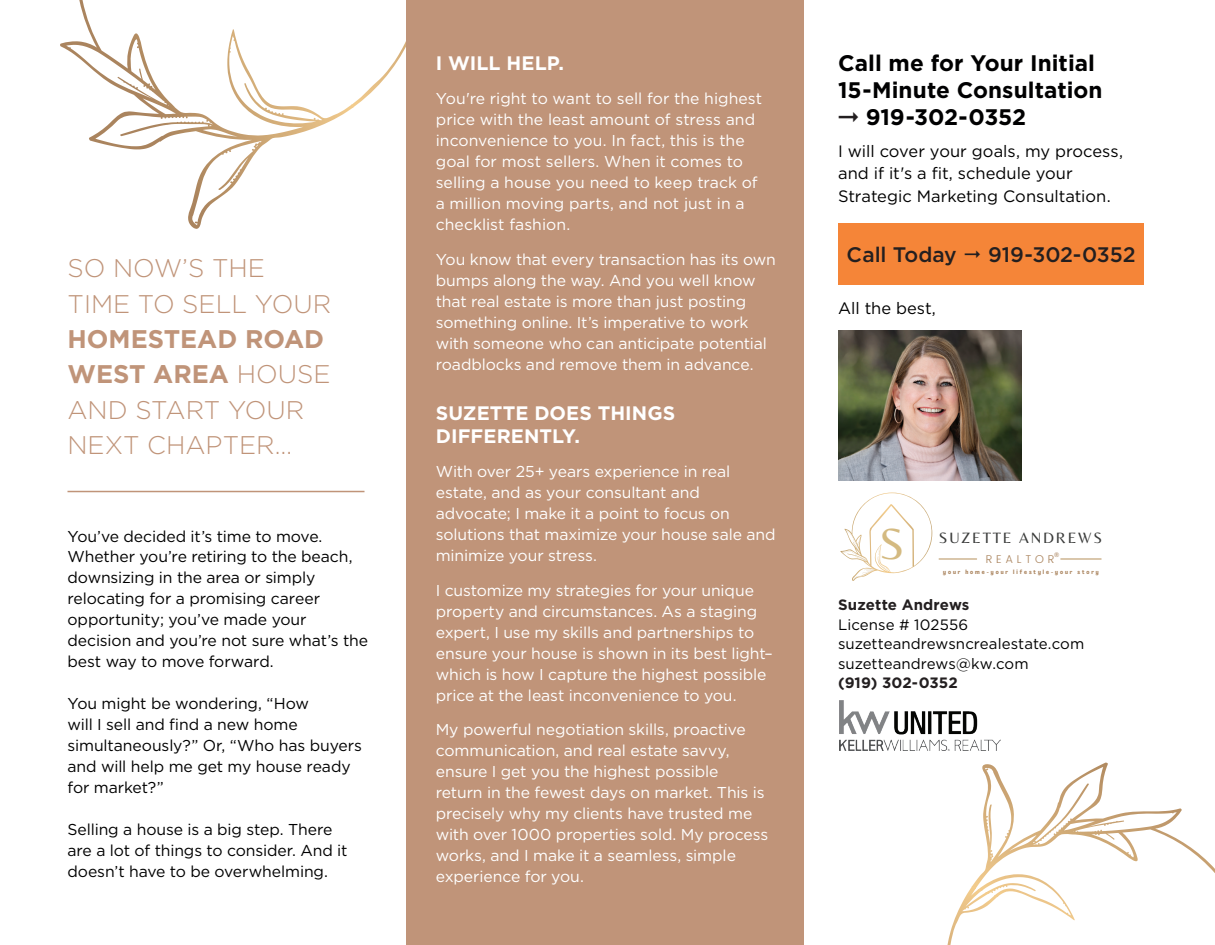
<style>
.page{position:relative;width:1215px;height:945px;background:#fff}
.page>*{position:absolute;margin:0;border:0;box-sizing:border-box;transform-origin:0 0}
.t1{font:45.3px "Belleza";color:#d4ba81}
.t2{font:300 25.5px/35.4px "Gotham";color:#c09479}
.t3{font:700 22.5px/27px "Gotham";letter-spacing:.005em;color:#000001}
.t4{font:500 21px "Gotham";letter-spacing:-.005em;color:#231f20}
.t5{font:700 19.5px/23.4px "Gotham";letter-spacing:.005em;color:#fff}
.t6{font:16.5px/22.5px "Gotham";color:#000001}
.t7{font:15.75px/21px "Gotham";letter-spacing:-.005em;color:#fff}
.t8{font:15.75px/21px "Gotham";letter-spacing:-.005em;color:#000001}
.t9{font:15.6px "Belleza";letter-spacing:.115em;color:#3a3b3a}
.t10{font:15px/19.5px "Gotham";letter-spacing:.005em;color:#000001}
.t11{font:700 15px "Gotham";letter-spacing:.005em;color:#231f20}
.t12{font:300 11.25px "Poppins";letter-spacing:.33em;color:#aa845e}
.t13{font:500 6.45px "Poppins";color:#aa845e}
.t14{font:700 6px "Agrandir Tight";letter-spacing:.33em;color:#aa845e}
.s1{font-weight:700}
.s2{color:#231f20}
</style>
<div class="page">
<svg style="left:231px;top:0;width:176px;height:136px"></svg>
<div style="left:407px;top:0;width:397px;height:945px;background:#c09479"></div>
<hr style="left:68px;top:491px;width:297px;height:1px;background:#c09479">
<div style="left:838px;top:223px;width:306px;height:62px;background:#f58538"></div>
<img style="left:838px;top:331px;width:183px;height:149px">
<hr style="left:939px;top:559px;width:38px;height:1px;background:#b58f5a">
<hr style="left:1061px;top:559px;width:40px;height:1px;background:#b58f5a">
<svg style="left:840px;top:493px;width:93px;height:88px"></svg>
<img style="left:839px;top:700px;width:161px;height:50px">
<svg style="left:947px;top:763px;width:158px;height:182px"></svg>
<h2 class="t2" style="left:68px;top:250px;width:265px">SO NOW’S THE<br>TIME TO SELL YOUR</h2>
<h2 class="t2" style="left:68px;top:321px;width:265px"><span class="s1">HOMESTEAD ROAD<br>WEST AREA</span> HOUSE<br>AND START YOUR<br>NEXT CHAPTER…</h2>
<p class="t8" style="left:68px;top:525px;width:302px">You’ve decided it’s time to move.<br>Whether you’re retiring to the beach, downsizing in the area or simply relocating for a promising career opportunity; you’ve made your decision and you’re not sure what’s the best way to move forward.</p>
<p class="t8" style="left:68px;top:693px;width:296px">You might be wondering, “How<br>will I sell and find a new home simultaneously?” Or, “Who has buyers and will help me get my house ready for market?”</p>
<p class="t8" style="left:68px;top:819px;width:282px">Selling a house is a big step. There are a lot of things to consider. And it doesn’t have to be overwhelming.</p>
<p class="t5" style="left:436px;top:51px;width:130px">I WILL HELP.</p>
<p class="t7" style="left:436px;top:88px;width:328px">You're right to want to sell for the highest price with the least amount of stress and inconvenience to you. In fact, this is the goal for most sellers. When it comes to selling a house you need to keep track of a million moving parts, and not just in a checklist fashion.</p>
<p class="t7" style="left:436px;top:248px;width:342px">You know that every transaction has its own bumps along the way. And you well know that real estate is more than just posting something online. It’s imperative to work with someone who can anticipate potential roadblocks and remove them in advance.</p>
<p class="t5" style="left:436px;top:401px;width:241px">SUZETTE DOES THINGS<br>DIFFERENTLY.</p>
<p class="t7" style="left:436px;top:461px;width:341px">With over 25+ years experience in real estate, and as your consultant and advocate; I make it a point to focus on solutions that maximize your house sale and minimize your stress.</p>
<p class="t7" style="left:436px;top:580px;width:339px">I customize my strategies for your unique property and circumstances. As a staging expert, I use my skills and partnerships to ensure your house is shown in its best light– which is how I capture the highest possible price at the least inconvenience to you.</p>
<p class="t7" style="left:436px;top:719px;width:334px">My powerful negotiation skills, proactive communication, and real estate savvy, ensure I get you the highest possible return in the fewest days on market. This is precisely why my clients have trusted me with over 1000 properties sold. My process works, and I make it a seamless, simple experience for you.</p>
<h3 class="t3" style="left:838px;top:49px;width:266px">Call me for Your Initial<br>15-Minute Consultation <span class="s2">➞</span> 919-302-0352</h3>
<p class="t6" style="left:838px;top:140px;width:286px">I will cover your goals, my process, and if it's a fit, schedule your<br>Strategic Marketing Consultation.</p>
<h3 class="t4" style="left:847px;top:241px;width:112px">Call Today</h3>
<h3 class="t4" style="left:988px;top:241px;width:149px">919-302-0352</h3>
<p class="t6" style="left:838px;top:297px;width:99px">All the best,</p>
<h1 class="t1" style="left:879px;top:517px;width:27px">S</h1>
<p class="t9" style="left:939px;top:529px;width:165px">SUZETTE ANDREWS</p>
<p class="t13" style="left:1054px;top:550px;width:7px">®</p>
<p class="t12" style="left:986px;top:551px;width:70px">REALTOR</p>
<p class="t14" style="left:943px;top:568px;width:157px">your home-your lifestyle-your story</p>
<p class="t11" style="left:838px;top:595px;width:133px">Suzette Andrews</p>
<p class="t10" style="left:838px;top:614px;width:248px">License # 102556 suzetteandrewsncrealestate.com suzetteandrews@kw.com</p>
<p class="t11" style="left:838px;top:673px;width:121px">(919) 302-0352</p>
</div>
